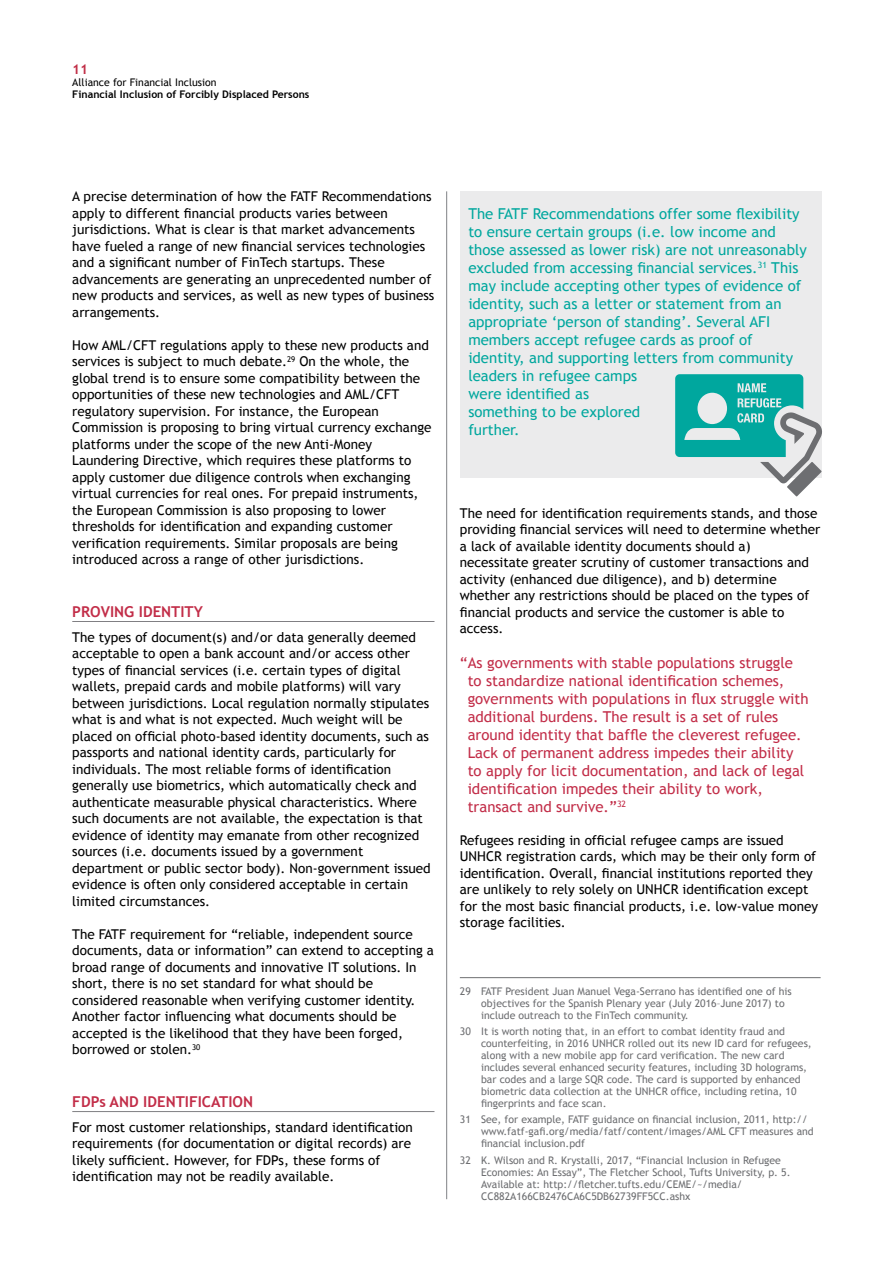
<style>
.page{position:relative;width:893px;height:1263px;background:#fff}
.page>*{position:absolute;margin:0;border:0;box-sizing:border-box;transform-origin:0 0}
.t1{font:15px/18px "Trebuchet MS";color:#00a79e}
.t2{font:15px/18px "Trebuchet MS";color:#c22d48}
.t3{font:700 15px "Trebuchet MS";color:#c22d48}
.t4{font:13.5px/16.5px "Trebuchet MS";color:#000}
.t5{font:700 13.5px "Trebuchet MS";color:#c12e47}
.t6{font:10.5px/12px "Trebuchet MS";color:#6d6e71}
.t7{font:700 10.5px "Trebuchet MS";color:#000}
.t8{font:10.5px "Trebuchet MS";color:#000}
</style>
<div class="page">
<hr style="left:446px;top:191px;width:1px;height:1008px;background:#808285">
<div style="left:460px;top:191px;width:361px;height:287px;background:#ebebec"></div>
<hr style="left:72px;top:621px;width:362px;height:1px;background:#807f83">
<hr style="left:72px;top:1111px;width:362px;height:1px;background:#807f83">
<hr style="left:460px;top:977px;width:361px;height:1px;background:#6d6e71">
<svg style="left:675px;top:374px;width:147px;height:122px"></svg>
<p class="t5" style="left:72px;top:61px;width:17px">11</p>
<p class="t8" style="left:72px;top:76px;width:146px">Alliance for Financial Inclusion</p>
<p class="t7" style="left:72px;top:87px;width:239px">Financial Inclusion of Forcibly Displaced Persons</p>
<p class="t4" style="left:72px;top:188px;width:364px">A precise determination of how the FATF Recommendations apply to different financial products varies between jurisdictions. What is clear is that market advancements have fueled a range of new financial services technologies and a significant number of FinTech startups. These advancements are generating an unprecedented number of new products and services, as well as new types of business arrangements.</p>
<p class="t4" style="left:72px;top:337px;width:361px">How AML/CFT regulations apply to these new products and services is subject to much debate.<sup>29</sup> On the whole, the global trend is to ensure some compatibility between the opportunities of these new technologies and AML/CFT regulatory supervision. For instance, the European Commission is proposing to bring virtual currency exchange platforms under the scope of the new Anti-Money Laundering Directive, which requires these platforms to apply customer due diligence controls when exchanging virtual currencies for real ones. For prepaid instruments, the European Commission is also proposing to lower thresholds for identification and expanding customer verification requirements. Similar proposals are being introduced across a range of other jurisdictions.</p>
<p class="t3" style="left:72px;top:602px;width:132px">PROVING IDENTITY</p>
<p class="t4" style="left:72px;top:629px;width:360px">The types of document(s) and/or data generally deemed acceptable to open a bank account and/or access other types of financial services (i.e. certain types of digital wallets, prepaid cards and mobile platforms) will vary between jurisdictions. Local regulation normally stipulates what is and what is not expected. Much weight will be placed on official photo-based identity documents, such as passports and national identity cards, particularly for individuals. The most reliable forms of identification generally use biometrics, which automatically check and authenticate measurable physical characteristics. Where such documents are not available, the expectation is that evidence of identity may emanate from other recognized sources (i.e. documents issued by a government department or public sector body). Non-government issued evidence is often only considered acceptable in certain limited circumstances.</p>
<p class="t4" style="left:72px;top:926px;width:363px">The FATF requirement for “reliable, independent source documents, data or information” can extend to accepting a broad range of documents and innovative IT solutions. In short, there is no set standard for what should be considered reasonable when verifying customer identity.<br>Another factor influencing what documents should be accepted is the likelihood that they have been forged, borrowed or stolen.<sup>30</sup></p>
<p class="t3" style="left:72px;top:1092px;width:182px">FDPs AND IDENTIFICATION</p>
<p class="t4" style="left:72px;top:1119px;width:342px">For most customer relationships, standard identification requirements (for documentation or digital records) are likely sufficient. However, for FDPs, these forms of identification may not be readily available.</p>
<p class="t1" style="left:468px;top:205px;width:340px">The FATF Recommendations offer some flexibility to ensure certain groups (i.e. low income and those assessed as lower risk) are not unreasonably excluded from accessing financial services.<sup>31</sup> This may include accepting other types of evidence of identity, such as a letter or statement from an appropriate ‘person of standing’. Several AFI members accept refugee cards as proof of identity, and supporting letters from community leaders in refugee camps<br>were identified as<br>something to be explored<br>further.</p>
<p class="t4" style="left:460px;top:505px;width:362px">The need for identification requirements stands, and those providing financial services will need to determine whether a lack of available identity documents should a) necessitate greater scrutiny of customer transactions and activity (enhanced due diligence), and b) determine whether any restrictions should be placed on the types of financial products and service the customer is able to access.</p>
<p class="t2" style="left:468px;top:654px;width:342px;text-indent:-8px">“As governments with stable populations struggle to standardize national identification schemes, governments with populations in flux struggle with additional burdens. The result is a set of rules around identity that baffle the cleverest refugee.<br>Lack of permanent address impedes their ability to apply for licit documentation, and lack of legal identification impedes their ability to work, transact and survive.”<sup>32</sup></p>
<p class="t4" style="left:460px;top:832px;width:360px">Refugees residing in official refugee camps are issued UNHCR registration cards, which may be their only form of identification. Overall, financial institutions reported they are unlikely to rely solely on UNHCR identification except for the most basic financial products, i.e. low-value money storage facilities.</p>
<p class="t6" style="left:481px;top:985px;width:312px;text-indent:-21px">29 FATF President Juan Manuel Vega-Serrano has identified one of his objectives for the Spanish Plenary year (July 2016–June 2017) to include outreach to the FinTech community.</p>
<p class="t6" style="left:481px;top:1025px;width:332px;text-indent:-21px">30 It is worth noting that, in an effort to combat identity fraud and counterfeiting, in 2016 UNHCR rolled out its new ID card for refugees, along with a new mobile app for card verification. The new card includes several enhanced security features, including 3D holograms, bar codes and a large SQR code. The card is supported by enhanced biometric data collection at the UNHCR office, including retina, 10 fingerprints and face scan.</p>
<p class="t6" style="left:481px;top:1114px;width:334px;text-indent:-21px">31 See, for example, FATF guidance on financial inclusion, 2011, http:// www.fatf-gafi.org/media/fatf/content/images/AML CFT measures and financial inclusion.pdf</p>
<p class="t6" style="left:481px;top:1154px;width:311px;text-indent:-21px">32 K. Wilson and R. Krystalli, 2017, “Financial Inclusion in Refugee Economies: An Essay”, The Fletcher School, Tufts University, p. 5.<br>Available at: http://fletcher.tufts.edu/CEME/~/media/ CC882A166CB2476CA6C5DB62739FF5CC.ashx</p>
</div>
